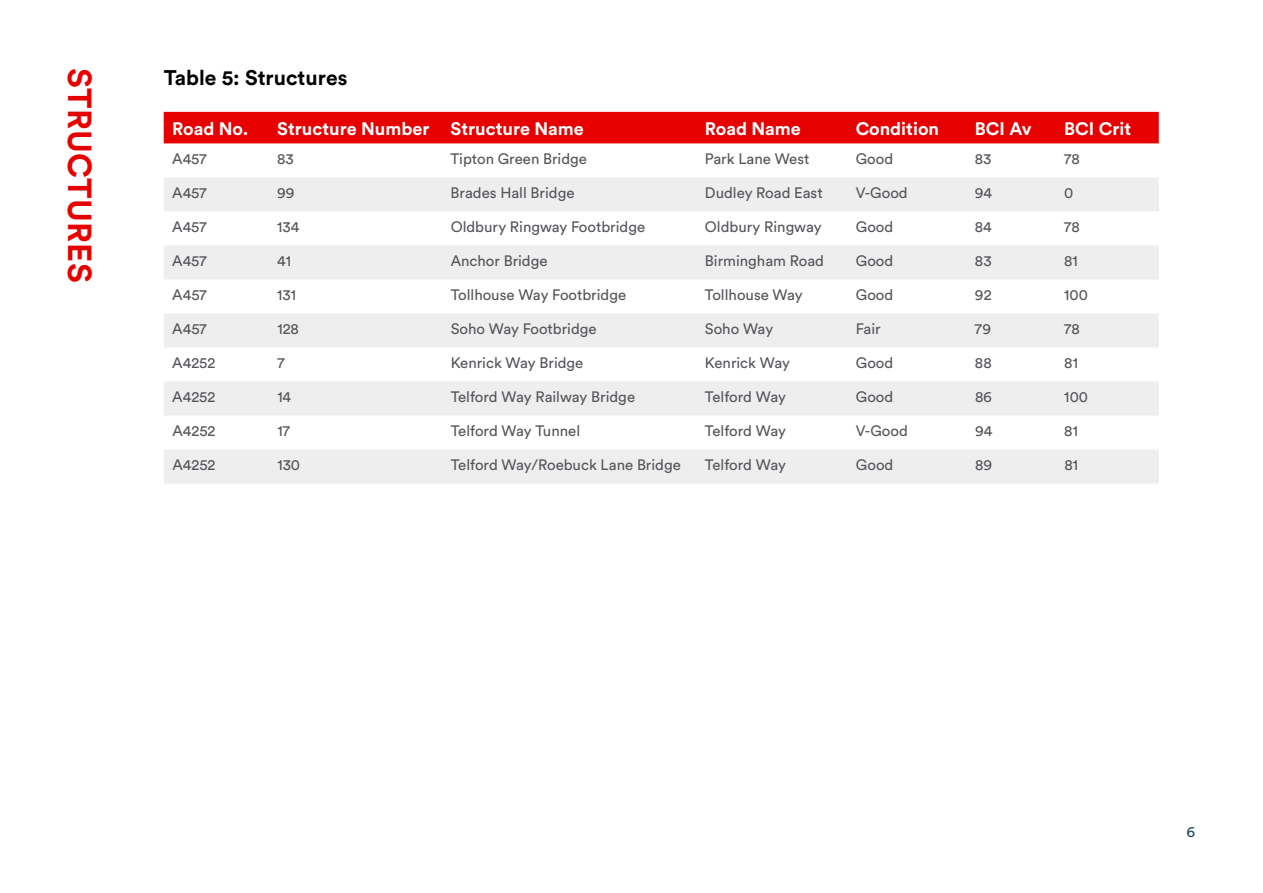
<style>
.page{position:relative;width:1263px;height:893px;background:#fff}
.page>*{position:absolute;margin:0;border:0;box-sizing:border-box;transform-origin:0 0}
.t1{font:700 33px "Circular Std";letter-spacing:.01em;color:#e70000}
.t2{font:700 21px "Circular Std";color:#000}
.t3{font:700 18px "Circular Std";color:#fff}
.t4{font:15px "Circular Std";color:#54565a}
.t5{font:15px "Circular Std";color:#20495d}
</style>
<div class="page">
<div style="left:164px;top:112px;width:995px;height:31px;background:#e70000"></div>
<svg style="left:164px;top:178px;width:995px;height:306px;fill:#eeeeef"></svg>
<h1 class="t1" style="left:101px;top:68px;width:216px;rotate:90deg">STRUCTURES</h1>
<h2 class="t2" style="left:164px;top:64px;width:185px">Table 5: Structures</h2>
<p class="t3" style="left:172px;top:117px;width:78px">Road No.</p>
<p class="t3" style="left:277px;top:117px;width:308px">Structure Number Structure Name</p>
<p class="t3" style="left:705px;top:117px;width:98px">Road Name</p>
<p class="t3" style="left:856px;top:117px;width:85px">Condition</p>
<p class="t3" style="left:975px;top:117px;width:58px">BCI Av</p>
<p class="t3" style="left:1064px;top:117px;width:68px">BCI Crit</p>
<p class="t4" style="left:172px;top:150px;width:36px">A457</p>
<p class="t4" style="left:277px;top:150px;width:18px">83</p>
<p class="t4" style="left:451px;top:150px;width:138px">Tipton Green Bridge</p>
<p class="t4" style="left:705px;top:150px;width:106px">Park Lane West</p>
<p class="t4" style="left:856px;top:150px;width:39px">Good</p>
<p class="t4" style="left:975px;top:150px;width:18px">83</p>
<p class="t4" style="left:1064px;top:150px;width:17px">78</p>
<p class="t4" style="left:172px;top:184px;width:36px">A457</p>
<p class="t4" style="left:277px;top:184px;width:19px">99</p>
<p class="t4" style="left:451px;top:184px;width:125px">Brades Hall Bridge</p>
<p class="t4" style="left:705px;top:184px;width:119px">Dudley Road East</p>
<p class="t4" style="left:856px;top:184px;width:53px">V-Good</p>
<p class="t4" style="left:975px;top:184px;width:19px">94</p>
<p class="t4" style="left:1064px;top:184px;width:11px">0</p>
<p class="t4" style="left:172px;top:218px;width:36px">A457</p>
<p class="t4" style="left:277px;top:218px;width:24px">134</p>
<p class="t4" style="left:451px;top:218px;width:196px">Oldbury Ringway Footbridge</p>
<p class="t4" style="left:705px;top:218px;width:118px">Oldbury Ringway</p>
<p class="t4" style="left:856px;top:218px;width:39px">Good</p>
<p class="t4" style="left:975px;top:218px;width:19px">84</p>
<p class="t4" style="left:1064px;top:218px;width:17px">78</p>
<p class="t4" style="left:172px;top:252px;width:36px">A457</p>
<p class="t4" style="left:277px;top:252px;width:15px">41</p>
<p class="t4" style="left:451px;top:252px;width:98px">Anchor Bridge</p>
<p class="t4" style="left:705px;top:252px;width:121px">Birmingham Road</p>
<p class="t4" style="left:856px;top:252px;width:39px">Good</p>
<p class="t4" style="left:975px;top:252px;width:18px">83</p>
<p class="t4" style="left:1064px;top:252px;width:15px">81</p>
<p class="t4" style="left:172px;top:286px;width:36px">A457</p>
<p class="t4" style="left:277px;top:286px;width:20px">131</p>
<p class="t4" style="left:451px;top:286px;width:177px">Tollhouse Way Footbridge</p>
<p class="t4" style="left:705px;top:286px;width:99px">Tollhouse Way</p>
<p class="t4" style="left:856px;top:286px;width:39px">Good</p>
<p class="t4" style="left:975px;top:286px;width:18px">92</p>
<p class="t4" style="left:1064px;top:286px;width:25px">100</p>
<p class="t4" style="left:172px;top:320px;width:36px">A457</p>
<p class="t4" style="left:277px;top:320px;width:23px">128</p>
<p class="t4" style="left:451px;top:320px;width:147px">Soho Way Footbridge</p>
<p class="t4" style="left:705px;top:320px;width:70px">Soho Way</p>
<p class="t4" style="left:856px;top:320px;width:26px">Fair</p>
<p class="t4" style="left:975px;top:320px;width:18px">79</p>
<p class="t4" style="left:1064px;top:320px;width:17px">78</p>
<p class="t4" style="left:172px;top:354px;width:45px">A4252</p>
<p class="t4" style="left:277px;top:354px;width:9px">7</p>
<p class="t4" style="left:451px;top:354px;width:134px">Kenrick Way Bridge</p>
<p class="t4" style="left:705px;top:354px;width:87px">Kenrick Way</p>
<p class="t4" style="left:856px;top:354px;width:39px">Good</p>
<p class="t4" style="left:975px;top:354px;width:18px">88</p>
<p class="t4" style="left:1064px;top:354px;width:15px">81</p>
<p class="t4" style="left:172px;top:388px;width:45px">A4252</p>
<p class="t4" style="left:277px;top:388px;width:15px">14</p>
<p class="t4" style="left:451px;top:388px;width:186px">Telford Way Railway Bridge</p>
<p class="t4" style="left:705px;top:388px;width:82px">Telford Way</p>
<p class="t4" style="left:856px;top:388px;width:39px">Good</p>
<p class="t4" style="left:975px;top:388px;width:19px">86</p>
<p class="t4" style="left:1064px;top:388px;width:25px">100</p>
<p class="t4" style="left:172px;top:422px;width:45px">A4252</p>
<p class="t4" style="left:277px;top:422px;width:14px">17</p>
<p class="t4" style="left:451px;top:422px;width:131px">Telford Way Tunnel</p>
<p class="t4" style="left:705px;top:422px;width:82px">Telford Way</p>
<p class="t4" style="left:856px;top:422px;width:53px">V-Good</p>
<p class="t4" style="left:975px;top:422px;width:19px">94</p>
<p class="t4" style="left:1064px;top:422px;width:15px">81</p>
<p class="t4" style="left:172px;top:456px;width:45px">A4252</p>
<p class="t4" style="left:277px;top:456px;width:24px">130</p>
<p class="t4" style="left:451px;top:456px;width:232px">Telford Way/Roebuck Lane Bridge</p>
<p class="t4" style="left:705px;top:456px;width:82px">Telford Way</p>
<p class="t4" style="left:856px;top:456px;width:39px">Good</p>
<p class="t4" style="left:975px;top:456px;width:19px">89</p>
<p class="t4" style="left:1064px;top:456px;width:15px">81</p>
<p class="t5" style="left:1186px;top:823px;width:10px">6</p>
</div>
